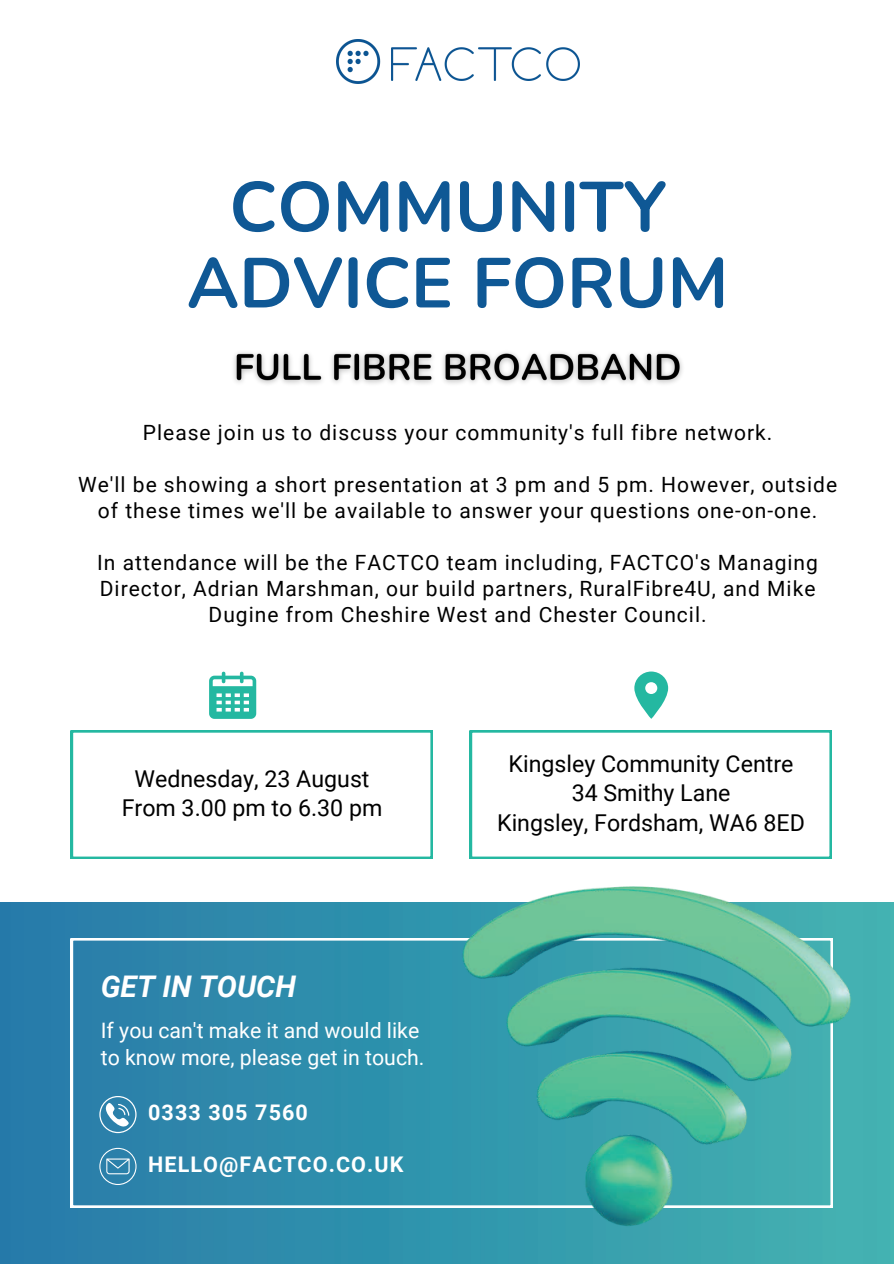
<style>
.page{position:relative;width:894px;height:1264px;background:#fff}
.page>*{position:absolute;margin:0;border:0;box-sizing:border-box;transform-origin:0 0}
.t1{font:700 70.35px/76.1px "Nunito";color:#0f5895;text-align:center}
.t2{font:italic 700 29.85px "Roboto";color:#fff}
.t3{font:23.25px/29.2px "Roboto";color:#000;text-align:center}
.t4{font:700 21.6px "Roboto";letter-spacing:.05em;color:#fff}
.t5{font:21.3px/27px "Roboto";color:#fff}
.t6{font:21px/26px "Roboto";letter-spacing:.045em;color:#000;text-align:center}
</style>
<div class="page">
<img style="left:0;top:902px;width:893px;height:361px">
<svg style="left:71px;top:938px;width:386px;height:269px;background:#318dad"></svg>
<svg style="left:470px;top:730px;width:361px;height:128px"></svg>
<svg style="left:634px;top:671px;width:34px;height:47px"></svg>
<svg style="left:209px;top:671px;width:47px;height:47px"></svg>
<svg style="left:71px;top:730px;width:361px;height:128px"></svg>
<svg style="left:99px;top:1095px;width:37px;height:38px"></svg>
<img style="left:336px;top:40px;width:44px;height:43px">
<img style="left:391px;top:47px;width:188px;height:34px">
<svg style="left:99px;top:1147px;width:37px;height:37px"></svg>
<img style="left:457px;top:886px;width:398px;height:346px">
<img style="left:234px;top:352px;width:448px;height:32px">
<h1 class="t1" style="left:187px;top:166px;width:543px">COMMUNITY<br>ADVICE FORUM</h1>
<p class="t6" style="left:143px;top:419px;width:630px">Please join us to discuss your community's full fibre network.</p>
<p class="t6" style="left:78px;top:471px;width:760px">We'll be showing a short presentation at 3 pm and 5 pm. However, outside of these times we'll be available to answer your questions one-on-one.</p>
<p class="t6" style="left:97px;top:548px;width:722px">In attendance will be the FACTCO team including, FACTCO's Managing<br>Director, Adrian Marshman, our build partners, RuralFibre4U, and Mike<br>Dugine from Cheshire West and Chester Council.</p>
<p class="t3" style="left:122px;top:763px;width:262px">Wednesday, 23 August<br>From 3.00 pm to 6.30 pm</p>
<h2 class="t2" style="left:101px;top:965px;width:197px">GET IN TOUCH</h2>
<p class="t5" style="left:101px;top:1015px;width:325px">If you can't make it and would like to know more, please get in touch.</p>
<p class="t4" style="left:148px;top:1096px;width:161px">0333 305 7560</p>
<p class="t4" style="left:148px;top:1148px;width:257px">HELLO@FACTCO.CO.UK</p>
<p class="t3" style="left:497px;top:748px;width:309px">Kingsley Community Centre<br>34 Smithy Lane<br>Kingsley, Fordsham, WA6 8ED</p>
</div>
